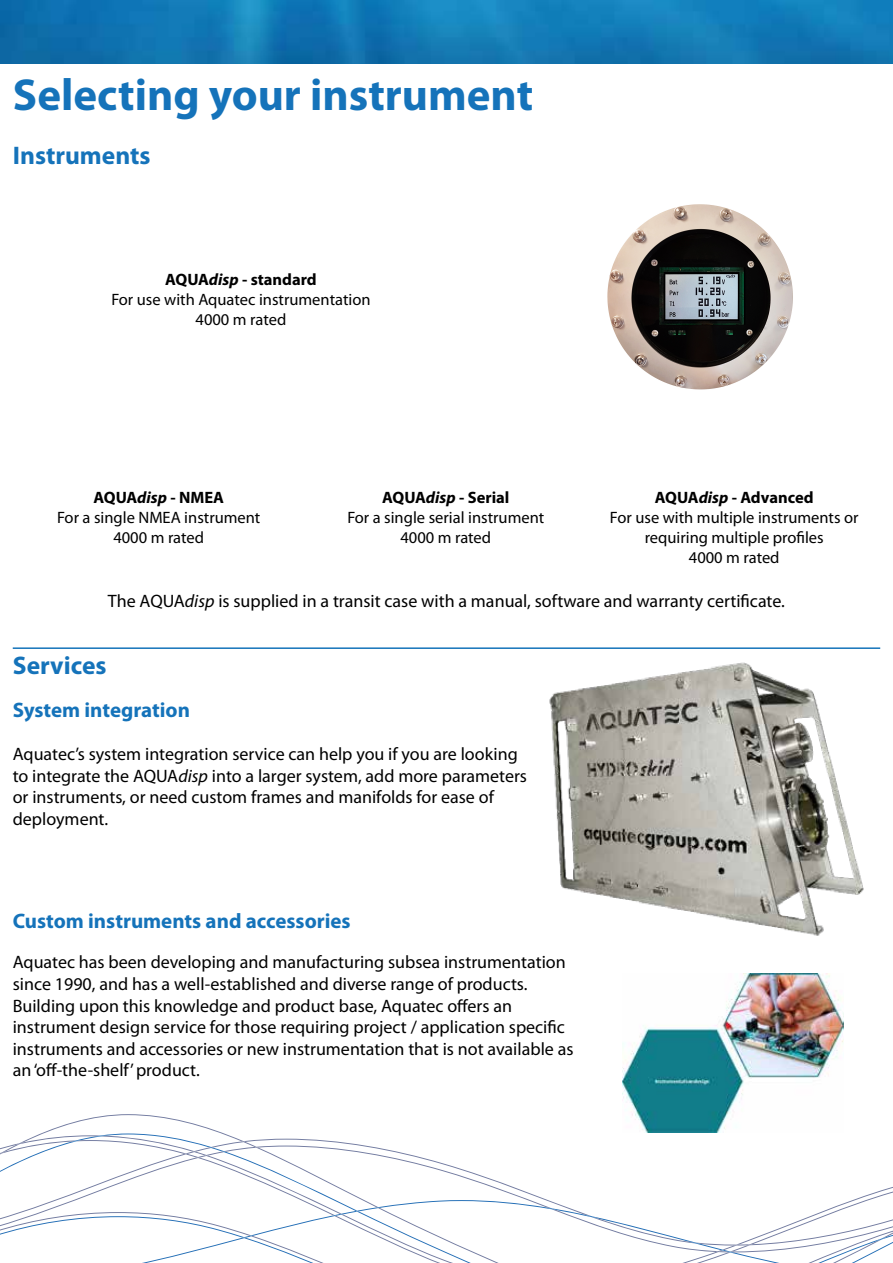
<style>
.page{position:relative;width:893px;height:1263px;background:#fff}
.page>*{position:absolute;margin:0;border:0;box-sizing:border-box;transform-origin:0 0}
.t1{font:700 45px "Myriad Pro";color:#1573ba}
.t2{font:700 25.5px "Myriad Pro";color:#1573ba}
.t3{font:700 21px "Myriad Pro";color:#1573ba}
.t4{font:18px/21.6px "Myriad Pro";color:#000}
.t5{font:16.5px/19.8px "Myriad Pro";color:#000;text-align:center}
.s1{font-weight:700}
.s2{font-weight:700;font-style:italic}
.s3{font-style:italic}
</style>
<div class="page">
<svg style="left:0;top:1135px;width:893px;height:128px"></svg>
<img style="left:0;top:0;width:893px;height:64px">
<hr style="left:13px;top:647px;width:867px;height:2px;background:#1573ba">
<img style="left:622px;top:974px;width:221px;height:159px">
<img style="left:549px;top:662px;width:315px;height:274px">
<img style="left:607px;top:204px;width:186px;height:186px">
<h1 class="t1" style="left:13px;top:66px;width:522px">Selecting your instrument</h1>
<h2 class="t2" style="left:13px;top:139px;width:139px">Instruments</h2>
<p class="t5" style="left:111px;top:269px;width:261px"><span class="s1">AQUA</span><span class="s2">disp</span> <span class="s1">- standard<br></span>For use with Aquatec instrumentation<br>4000 m rated</p>
<p class="t5" style="left:57px;top:488px;width:205px"><span class="s1">AQUA</span><span class="s2">disp</span> <span class="s1">- NMEA<br></span>For a single NMEA instrument<br>4000 m rated</p>
<p class="t5" style="left:347px;top:488px;width:198px"><span class="s1">AQUA</span><span class="s2">disp</span> <span class="s1">- Serial<br></span>For a single serial instrument<br>4000 m rated</p>
<p class="t5" style="left:610px;top:487px;width:250px"><span class="s1">AQUA</span><span class="s2">disp</span> <span class="s1">- Advanced<br></span>For use with multiple instruments or requiring multiple profiles<br>4000 m rated</p>
<p class="t4" style="left:108px;top:590px;width:679px">The AQUA<span class="s3">disp</span> is supplied in a transit case with a manual, software and warranty certificate.</p>
<h2 class="t2" style="left:13px;top:648px;width:95px">Services</h2>
<p class="t3" style="left:13px;top:696px;width:179px">System integration</p>
<p class="t4" style="left:13px;top:743px;width:516px">Aquatec’s system integration service can help you if you are looking to integrate the AQUA<span class="s3">disp</span> into a larger system, add more parameters or instruments, or need custom frames and manifolds for ease of deployment.</p>
<p class="t3" style="left:13px;top:907px;width:339px">Custom instruments and accessories</p>
<p class="t4" style="left:13px;top:951px;width:562px">Aquatec has been developing and manufacturing subsea instrumentation since 1990, and has a well-established and diverse range of products.<br>Building upon this knowledge and product base, Aquatec offers an instrument design service for those requiring project / application specific instruments and accessories or new instrumentation that is not available as an ‘off-the-shelf’ product.</p>
</div>
